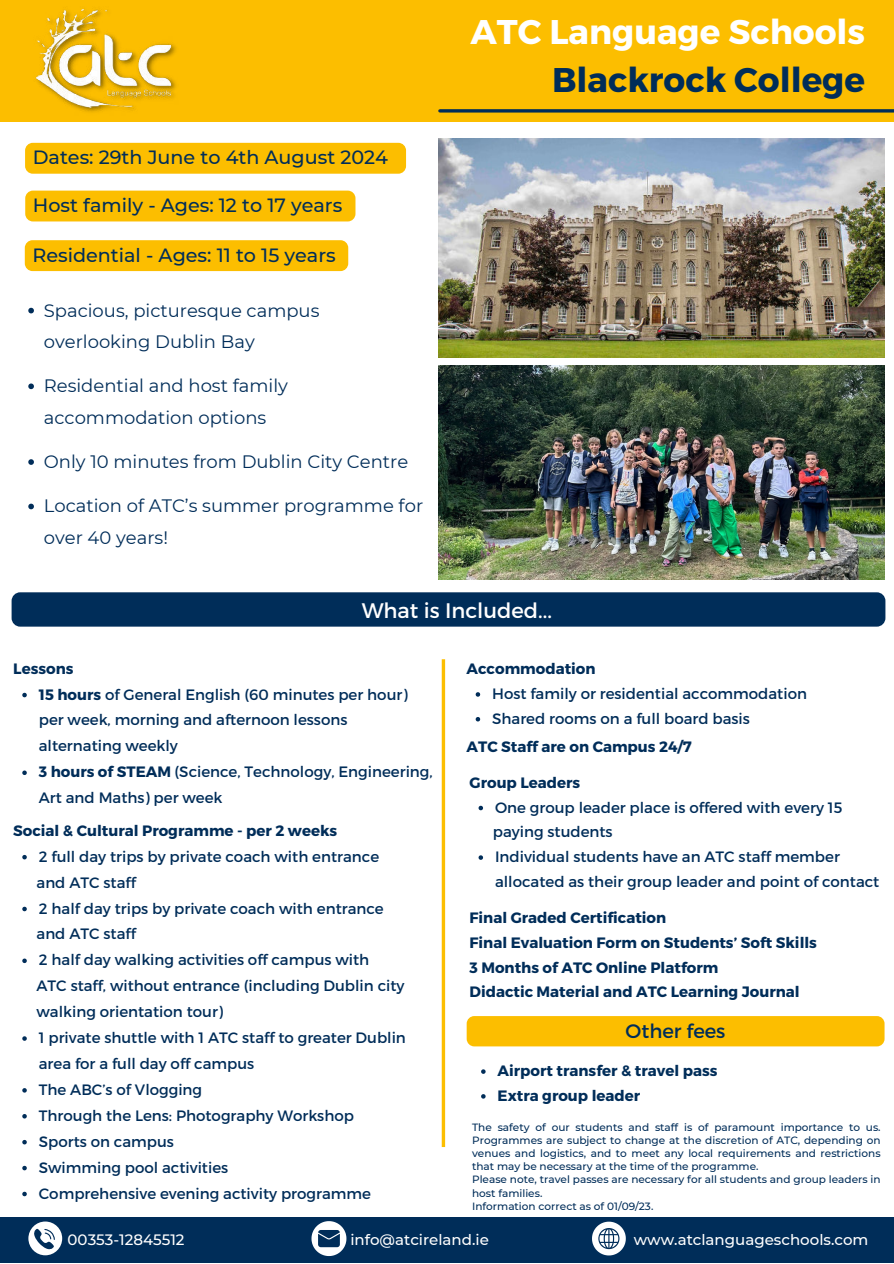
<style>
.page{position:relative;width:894px;height:1264px;background:#fff}
.page>*{position:absolute;margin:0;border:0;box-sizing:border-box;transform-origin:0 0}
.t1{font:700 34.2px "Montserrat";color:#fff}
.t2{font:700 34.2px "Montserrat";color:#002d59}
.t3{font:21px "Montserrat";color:#fff}
.t4{font:19.5px "Montserrat";color:#002d59}
.t5{font:500 19.2px "Montserrat";color:#002d59}
.t6{font:18px/31.3px "Montserrat";color:#002d59}
.t7{font:15px/26px "Montserrat";color:#002d59}
.t8{font:700 15px/24.8px "Montserrat";color:#002d59}
.t9{font:500 15px "Montserrat";color:#fff}
.t10{font:500 10.5px/13.2px "Montserrat";color:#002d59}
.s1{font-weight:700}
</style>
<div class="page">
<div style="left:0;top:1217px;width:893px;height:45px;background:#002d59"></div>
<div style="left:466px;top:1016px;width:418px;height:30px;background:#fcbe00;border-radius:8px"></div>
<svg style="left:22px;top:855px;width:5px;height:4px"></svg>
<svg style="left:22px;top:906px;width:5px;height:5px"></svg>
<svg style="left:22px;top:958px;width:5px;height:5px"></svg>
<svg style="left:22px;top:1036px;width:5px;height:4px"></svg>
<svg style="left:22px;top:1088px;width:5px;height:4px"></svg>
<svg style="left:22px;top:1114px;width:5px;height:4px"></svg>
<svg style="left:22px;top:1139px;width:5px;height:5px"></svg>
<svg style="left:22px;top:1165px;width:5px;height:5px"></svg>
<svg style="left:22px;top:1191px;width:5px;height:5px"></svg>
<svg style="left:441px;top:659px;width:4px;height:487px;background:#fcca2f"></svg>
<svg style="left:28px;top:1221px;width:34px;height:34px"></svg>
<svg style="left:311px;top:1221px;width:35px;height:34px"></svg>
<svg style="left:592px;top:1221px;width:33px;height:34px"></svg>
<div style="left:0;top:0;width:893px;height:121px;background:#fcbe00"></div>
<svg style="left:440px;top:109px;width:453px;height:4px;background:#26434b"></svg>
<img style="left:36px;top:9px;width:140px;height:103px">
<img style="left:438px;top:139px;width:446px;height:218px">
<img style="left:438px;top:366px;width:446px;height:214px">
<svg style="left:22px;top:692px;width:5px;height:5px"></svg>
<svg style="left:22px;top:770px;width:5px;height:5px"></svg>
<svg style="left:475px;top:692px;width:5px;height:4px"></svg>
<svg style="left:475px;top:717px;width:5px;height:4px"></svg>
<svg style="left:478px;top:805px;width:5px;height:5px"></svg>
<svg style="left:478px;top:855px;width:5px;height:4px"></svg>
<svg style="left:481px;top:1069px;width:4px;height:4px"></svg>
<svg style="left:481px;top:1094px;width:4px;height:4px"></svg>
<svg style="left:28px;top:308px;width:6px;height:5px"></svg>
<svg style="left:28px;top:383px;width:6px;height:6px"></svg>
<svg style="left:28px;top:459px;width:6px;height:6px"></svg>
<svg style="left:28px;top:503px;width:6px;height:6px"></svg>
<div style="left:25px;top:143px;width:381px;height:31px;background:#fcbe00;border-radius:8px"></div>
<div style="left:25px;top:191px;width:330px;height:30px;background:#fcbe00;border-radius:8px"></div>
<div style="left:25px;top:240px;width:323px;height:31px;background:#fcbe00;border-radius:8px"></div>
<div style="left:12px;top:592px;width:873px;height:34px;background:#002d59;border-radius:9px"></div>
<p class="t5" style="left:33px;top:144px;width:357px">Dates: 29th June to 4th August 2024</p>
<p class="t5" style="left:33px;top:192px;width:311px">Host family - Ages: 12 to 17 years</p>
<p class="t5" style="left:32px;top:241px;width:305px">Residential - Ages: 11 to 15 years</p>
<p class="t6" style="left:44px;top:294px;width:277px">Spacious, picturesque campus overlooking Dublin Bay</p>
<p class="t6" style="left:44px;top:369px;width:245px">Residential and host family accommodation options</p>
<p class="t6" style="left:44px;top:445px;width:366px">Only 10 minutes from Dublin City Centre</p>
<p class="t6" style="left:44px;top:489px;width:381px">Location of ATC’s summer programme for over 40 years!</p>
<h1 class="t1" style="left:470px;top:11px;width:396px">ATC Language Schools</h1>
<h1 class="t2" style="left:552px;top:58px;width:314px">Blackrock College</h1>
<p class="t8" style="left:13px;top:656px;width:62px">Lessons</p>
<h2 class="t3" style="left:361px;top:597px;width:192px">What is Included...</h2>
<p class="t8" style="left:466px;top:656px;width:130px">Accommodation</p>
<p class="t7" style="left:39px;top:681px;width:395px"><span class="s1">15 hours</span> of General English (60 minutes per hour) per week, morning and afternoon lessons alternating weekly<br><span class="s1">3 hours of STEAM</span> (Science, Technology, Engineering, Art and Maths) per week</p>
<p class="t8" style="left:13px;top:818px;width:325px">Social &amp; Cultural Programme - per 2 weeks</p>
<p class="t7" style="left:37px;top:869px;width:101px">and ATC staff</p>
<p class="t7" style="left:39px;top:843px;width:342px">2 full day trips by private coach with entrance</p>
<p class="t7" style="left:39px;top:895px;width:346px">2 half day trips by private coach with entrance</p>
<p class="t7" style="left:39px;top:946px;width:332px">2 half day walking activities off campus with</p>
<p class="t7" style="left:37px;top:921px;width:101px">and ATC staff</p>
<p class="t7" style="left:37px;top:972px;width:369px">ATC staff, without entrance (including Dublin city walking orientation tour)</p>
<p class="t7" style="left:39px;top:1024px;width:368px">1 private shuttle with 1 ATC staff to greater Dublin area for a full day off campus<br>The ABC’s of Vlogging<br>Through the Lens: Photography Workshop<br>Sports on campus<br>Swimming pool activities<br>Comprehensive evening activity programme</p>
<p class="t7" style="left:492px;top:681px;width:316px;line-height:24.8px">Host family or residential accommodation<br>Shared rooms on a full board basis</p>
<p class="t8" style="left:466px;top:734px;width:226px">ATC Staff are on Campus 24/7</p>
<p class="t8" style="left:469px;top:770px;width:112px">Group Leaders</p>
<p class="t7" style="left:492px;top:819px;width:121px">paying students</p>
<p class="t7" style="left:495px;top:794px;width:349px">One group leader place is offered with every 15</p>
<p class="t7" style="left:495px;top:844px;width:386px;line-height:24.8px">Individual students have an ATC staff member allocated as their group leader and point of contact</p>
<p class="t8" style="left:469px;top:905px;width:349px">Final Graded Certification<br>Final Evaluation Form on Students’ Soft Skills 3 Months of ATC Online Platform<br>Didactic Material and ATC Learning Journal</p>
<h3 class="t4" style="left:625px;top:1019px;width:101px">Other fees</h3>
<p class="t8" style="left:497px;top:1058px;width:221px">Airport transfer &amp; travel pass<br>Extra group leader</p>
<p class="t10" style="left:472px;top:1120px;width:410px">The safety of our students and staff is of paramount importance to us.<br>Programmes are subject to change at the discretion of ATC, depending on venues and logistics, and to meet any local requirements and restrictions that may be necessary at the time of the programme.<br>Please note, travel passes are necessary for all students and group leaders in host families.<br>Information correct as of 01/09/23.</p>
<p class="t9" style="left:68px;top:1228px;width:118px">00353-12845512</p>
<p class="t9" style="left:350px;top:1228px;width:140px">info@atcireland.ie</p>
<p class="t9" style="left:633px;top:1228px;width:236px">www.atclanguageschools.com</p>
</div>
